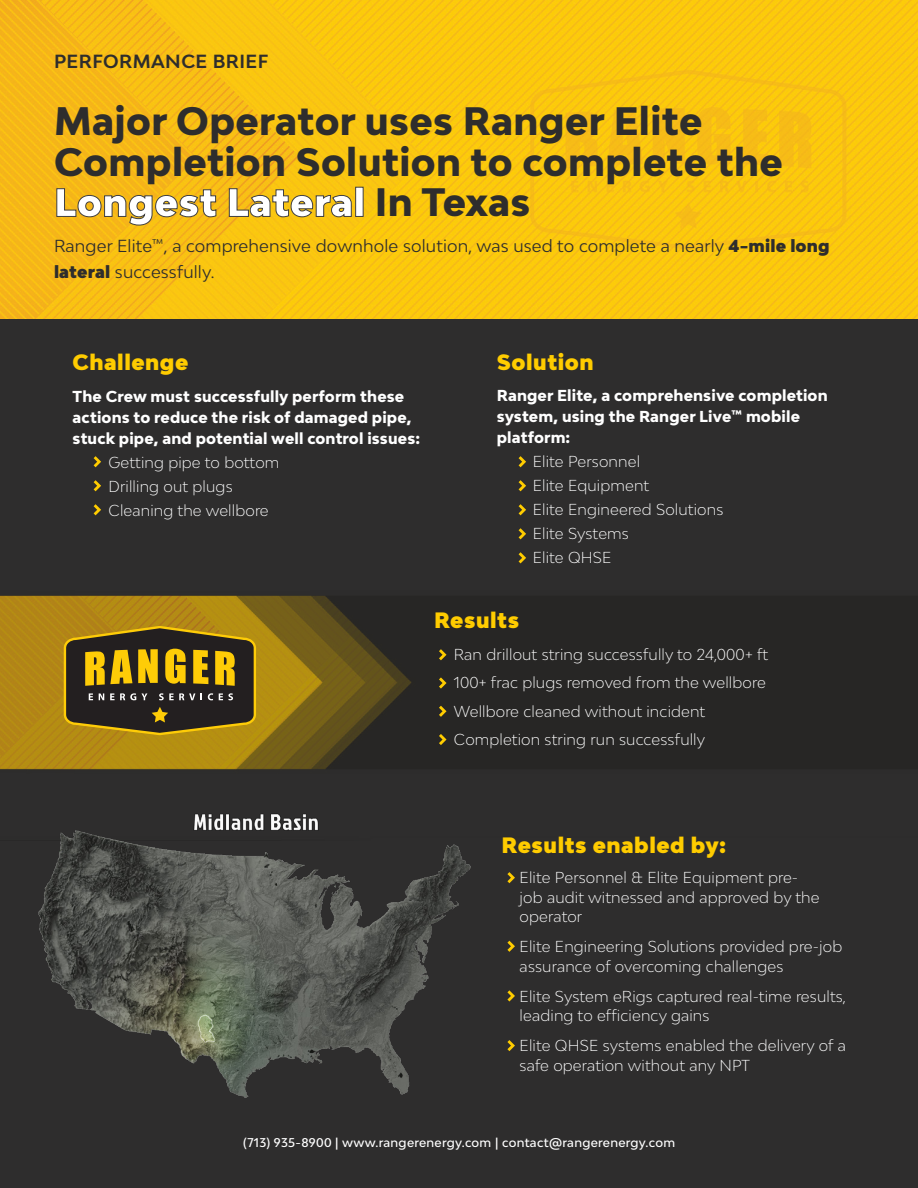
<style>
.page{position:relative;width:918px;height:1188px;background:#fff}
.page>*{position:absolute;margin:0;border:0;box-sizing:border-box;transform-origin:0 0}
.t1{font:800 37.5px/40.5px "Bw Modelica";letter-spacing:.01em;color:#2e2d2d}
.t2{font:900 21px "Bw Modelica";letter-spacing:.025em;color:#fc0}
.t3{font:700 18px "Bw Modelica";letter-spacing:.025em;color:#2e2d2d}
.t4{font:16.5px/25.5px "Bw Modelica";letter-spacing:.01em;color:#2e2d2d}
.t5{font:300 15px/19.5px "Bw Modelica";letter-spacing:.01em;color:#fff}
.t6{font:800 15px/21px "Bw Modelica";letter-spacing:.01em;color:#fff}
.t7{font:500 12px "Bw Modelica";letter-spacing:.025em;color:#fff}
.s1{font-weight:900;color:#fff}
.s2{font-weight:900}
</style>
<div class="page">
<div style="left:0;top:817px;width:918px;height:371px;background:#2e2d2d"></div>
<div style="left:0;top:0;width:918px;height:565px;background:#2e2d2d"></div>
<img style="left:0;top:506px;width:918px;height:311px">
<img style="left:0;top:0;width:918px;height:319px">
<svg style="left:64px;top:626px;width:192px;height:109px;background:#66541b"></svg>
<svg style="left:439px;top:649px;width:8px;height:11px"></svg>
<svg style="left:507px;top:872px;width:8px;height:11px"></svg>
<svg style="left:507px;top:941px;width:8px;height:11px"></svg>
<svg style="left:507px;top:990px;width:8px;height:12px"></svg>
<svg style="left:507px;top:1040px;width:8px;height:11px"></svg>
<svg style="left:439px;top:677px;width:8px;height:12px"></svg>
<svg style="left:439px;top:706px;width:8px;height:11px"></svg>
<svg style="left:439px;top:734px;width:8px;height:11px"></svg>
<svg style="left:519px;top:456px;width:7px;height:11px"></svg>
<svg style="left:94px;top:456px;width:7px;height:11px"></svg>
<svg style="left:519px;top:480px;width:7px;height:11px"></svg>
<svg style="left:94px;top:480px;width:7px;height:11px"></svg>
<svg style="left:519px;top:504px;width:7px;height:11px"></svg>
<svg style="left:94px;top:504px;width:7px;height:11px"></svg>
<svg style="left:519px;top:528px;width:7px;height:11px"></svg>
<svg style="left:519px;top:552px;width:7px;height:11px"></svg>
<img style="left:29px;top:796px;width:454px;height:302px">
<p class="t3" style="left:54px;top:50px;width:216px">PERFORMANCE BRIEF</p>
<p class="t1" style="left:54px;top:100px;width:730px">Major Operator uses Ranger Elite<br>Completion Solution to complete the<br><span class="s1">Longest Lateral</span> In Texas</p>
<p class="t4" style="left:54px;top:233px;width:777px">Ranger Elite™, a comprehensive downhole solution, was used to complete a nearly <span class="s2">4-mile long lateral</span> successfully.</p>
<p class="t2" style="left:73px;top:349px;width:117px">Challenge</p>
<p class="t6" style="left:73px;top:385px;width:349px">The Crew must successfully perform these actions to reduce the risk of damaged pipe, stuck pipe, and potential well control issues:</p>
<p class="t5" style="left:109px;top:452px;width:172px">Getting pipe to bottom</p>
<p class="t5" style="left:109px;top:476px;width:126px">Drilling out plugs</p>
<p class="t5" style="left:109px;top:500px;width:162px">Cleaning the wellbore</p>
<p class="t2" style="left:497px;top:349px;width:98px">Solution</p>
<p class="t6" style="left:497px;top:385px;width:332px">Ranger Elite, a comprehensive completion system, using the Ranger Live™ mobile platform:</p>
<p class="t5" style="left:533px;top:452px;width:109px">Elite Personnel</p>
<p class="t5" style="left:533px;top:476px;width:118px">Elite Equipment</p>
<p class="t5" style="left:533px;top:500px;width:192px">Elite Engineered Solutions</p>
<p class="t5" style="left:533px;top:524px;width:98px">Elite Systems</p>
<p class="t5" style="left:533px;top:548px;width:80px">Elite QHSE</p>
<p class="t2" style="left:434px;top:607px;width:87px">Results</p>
<p class="t5" style="left:454px;top:644px;width:316px">Ran drillout string successfully to 24,000+ ft</p>
<p class="t5" style="left:454px;top:672px;width:313px">100+ frac plugs removed from the wellbore</p>
<p class="t5" style="left:454px;top:701px;width:253px">Wellbore cleaned without incident</p>
<p class="t5" style="left:454px;top:729px;width:253px">Completion string run successfully</p>
<p class="t2" style="left:502px;top:832px;width:226px">Results enabled by:</p>
<p class="t5" style="left:520px;top:868px;width:302px">Elite Personnel &amp; Elite Equipment pre&shy;job audit witnessed and approved by the operator</p>
<p class="t5" style="left:520px;top:937px;width:324px">Elite Engineering Solutions provided pre-job assurance of overcoming challenges</p>
<p class="t5" style="left:520px;top:986px;width:328px">Elite System eRigs captured real-time results, leading to efficiency gains</p>
<p class="t5" style="left:520px;top:1036px;width:328px">Elite QHSE systems enabled the delivery of a safe operation without any NPT</p>
<p class="t7" style="left:243px;top:1134px;width:433px">(713) 935-8900 | www.rangerenergy.com | contact@rangerenergy.com</p>
</div>
